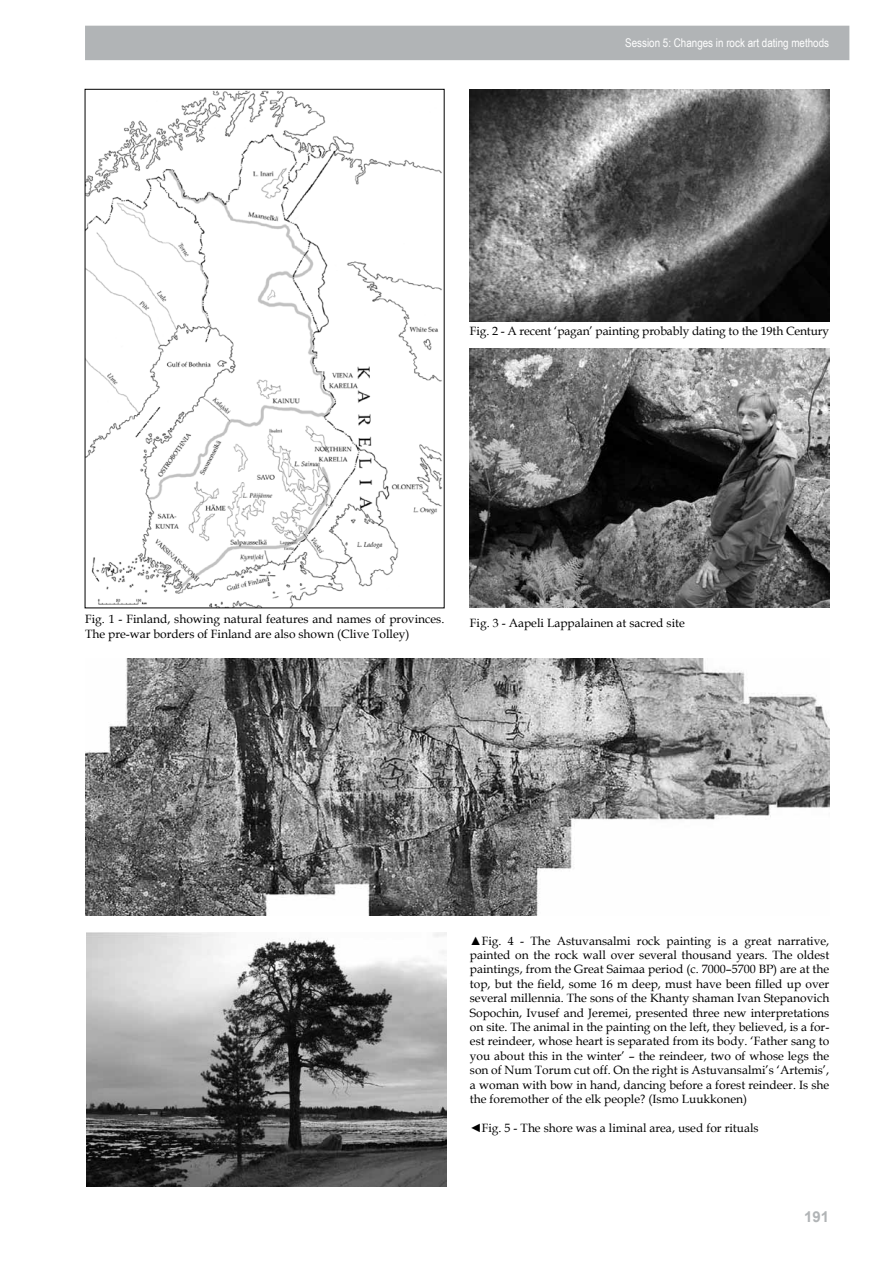
<style>
.page{position:relative;width:893px;height:1263px;background:#fff}
.page>*{position:absolute;margin:0;border:0;box-sizing:border-box;transform-origin:0 0}
.t1{font:700 15px "Arial";color:#b1b4b6}
.t2{font:12px/14.4px "Book Antiqua";color:#000}
.t3{font:12px "Arial Narrow";color:#fff}
</style>
<div class="page">
<div style="left:85px;top:26px;width:764px;height:34px;background:#b1b4b6"></div>
<img style="left:87px;top:91px;width:355px;height:515px">
<img style="left:470px;top:89px;width:359px;height:232px">
<img style="left:470px;top:349px;width:359px;height:259px">
<img style="left:85px;top:658px;width:744px;height:258px">
<img style="left:87px;top:933px;width:359px;height:253px">
<p class="t3" style="left:625px;top:34px;width:206px">Session 5: Changes in rock art dating methods</p>
<p class="t2" style="left:470px;top:324px;width:361px">Fig. 2 - A recent ‘pagan’ painting probably dating to the 19th Century</p>
<p class="t2" style="left:85px;top:612px;width:361px">Fig. 1 - Finland, showing natural features and names of provinces.<br>The pre-war borders of Finland are also shown (Clive Tolley)</p>
<p class="t2" style="left:470px;top:615px;width:216px">Fig. 3 - Aapeli Lappalainen at sacred site</p>
<p class="t2" style="left:470px;top:933px;width:361px;text-align:justify">▲Fig. 4 - The Astuvansalmi rock painting is a great narrative, painted on the rock wall over several thousand years. The oldest paintings, from the Great Saimaa period (c. 7000–5700 BP) are at the top, but the field, some 16 m deep, must have been filled up over several millennia. The sons of the Khanty shaman Ivan Stepanovich Sopochin, Ivusef and Jeremei, presented three new interpretations on site. The animal in the painting on the left, they believed, is a for&shy;est reindeer, whose heart is separated from its body. ‘Father sang to you about this in the winter’ – the reindeer, two of whose legs the son of Num Torum cut off. On the right is Astuvansalmi’s ‘Artemis’, a woman with bow in hand, dancing before a forest reindeer. Is she the foremother of the elk people? (Ismo Luukkonen)</p>
<p class="t2" style="left:470px;top:1120px;width:290px">◄Fig. 5 - The shore was a liminal area, used for rituals</p>
<p class="t1" style="left:804px;top:1206px;width:27px">191</p>
</div>
